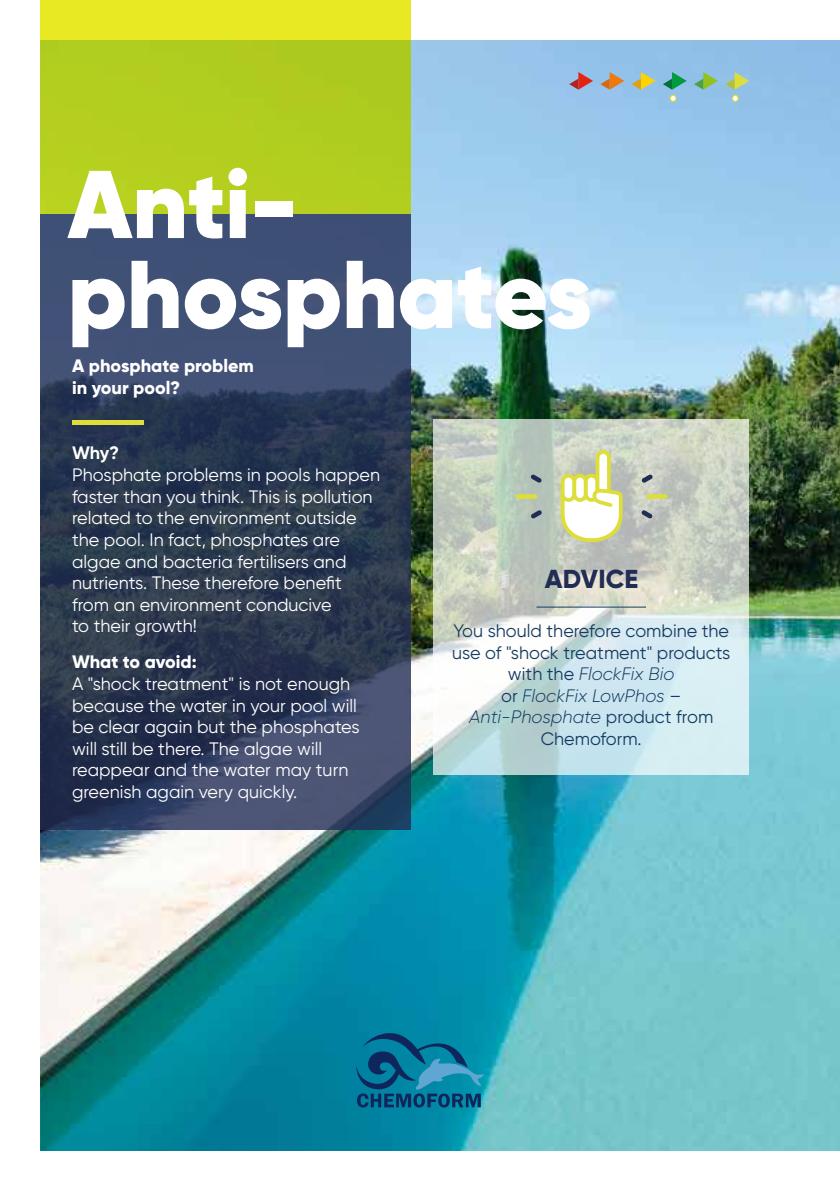
<style>
.page{position:relative;width:840px;height:1191px;background:#fff}
.page>*{position:absolute;margin:0;border:0;box-sizing:border-box;transform-origin:0 0}
.t1{font:900 96px/90px "Gilroy";color:#fff}
.t2{font:800 26px "Gilroy";letter-spacing:.01em;color:#222d56}
.t3{font:18px/21.6px "Gilroy";color:#fff}
.t4{font:18px/21.6px "Gilroy";color:#143b61;text-align:center}
.t5{font:800 18px/21.6px "Gilroy";color:#fff}
.t6{font:700 18px "Gilroy";color:#fff}
.s1{font-weight:300;font-style:italic}
</style>
<div class="page">
<img style="left:40px;top:0;width:799px;height:1151px">
<svg style="left:40px;top:214px;width:370px;height:615px;background:#33405d"></svg>
<hr style="left:72px;top:420px;width:71px;height:4px;background:#ddde3a">
<svg style="left:569px;top:72px;width:23px;height:18px"></svg>
<svg style="left:631px;top:72px;width:24px;height:18px"></svg>
<svg style="left:693px;top:72px;width:24px;height:18px"></svg>
<svg style="left:600px;top:72px;width:24px;height:18px"></svg>
<svg style="left:662px;top:72px;width:24px;height:18px"></svg>
<svg style="left:725px;top:72px;width:23px;height:18px"></svg>
<svg style="left:40px;top:0;width:370px;height:214px;background:#bcd21f"></svg>
<svg style="left:731px;top:95px;width:7px;height:7px"></svg>
<svg style="left:732px;top:96px;width:5px;height:5px"></svg>
<svg style="left:669px;top:95px;width:7px;height:7px"></svg>
<svg style="left:670px;top:96px;width:5px;height:5px"></svg>
<svg style="left:356px;top:1033px;width:127px;height:74px;background:#0c7297"></svg>
<svg style="left:433px;top:420px;width:315px;height:355px;background:#cddad5"></svg>
<hr style="left:536px;top:606px;width:109px;height:1px;background:#143b61">
<svg style="left:560px;top:450px;width:62px;height:92px"></svg>
<svg style="left:530px;top:474px;width:11px;height:9px"></svg>
<div style="left:515px;top:494px;width:22px;height:5px;background:#ddde3a;border-radius:2px"></div>
<svg style="left:530px;top:510px;width:11px;height:9px"></svg>
<svg style="left:641px;top:474px;width:11px;height:9px"></svg>
<div style="left:645px;top:494px;width:22px;height:5px;background:#ddde3a;border-radius:2px"></div>
<svg style="left:641px;top:510px;width:11px;height:9px"></svg>
<h1 class="t1" style="left:68px;top:159px;width:525px">Anti&shy;phosphates</h1>
<p class="t5" style="left:72px;top:355px;width:183px">A phosphate problem in your pool?</p>
<p class="t6" style="left:72px;top:442px;width:49px">Why?</p>
<p class="t3" style="left:72px;top:464px;width:309px">Phosphate problems in pools happen faster than you think. This is pollution related to the environment outside the pool. In fact, phosphates are algae and bacteria fertilisers and nutrients. These therefore benefit from an environment conducive<br>to their growth!</p>
<p class="t5" style="left:72px;top:651px;width:126px">What to avoid:</p>
<p class="t3" style="left:72px;top:672px;width:289px">A "shock treatment" is not enough because the water in your pool will be clear again but the phosphates will still be there. The algae will reappear and the water may turn greenish again very quickly.</p>
<h2 class="t2" style="left:544px;top:562px;width:95px">ADVICE</h2>
<p class="t4" style="left:452px;top:620px;width:279px">You should therefore combine the use of "shock treatment" products with the <span class="s1">FlockFix Bio<br></span>or <span class="s1">FlockFix LowPhos</span> –<br><span class="s1">Anti-Phosphate</span> product from<br>Chemoform.</p>
</div>
